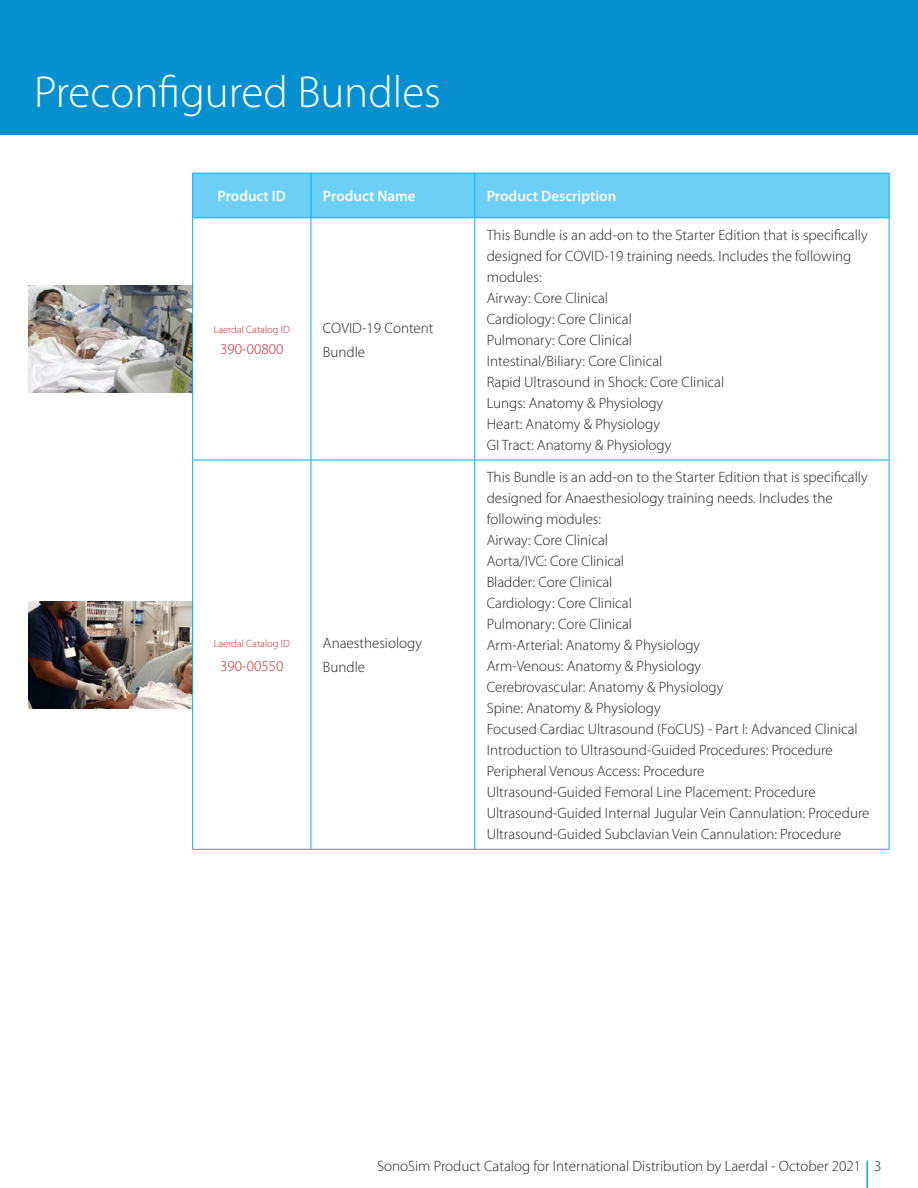
<style>
.page{position:relative;width:918px;height:1188px;background:#fff}
.page>*{position:absolute;margin:0;border:0;box-sizing:border-box;transform-origin:0 0}
.t1{font:300 45px "Myriad Pro";color:#fff}
.Paragraph_Style_1{font:300 15px/21px "Myriad Pro";color:#231f20}
.Paragraph_Style_1-2{font:600 15px "Myriad Pro";color:#fff}
.Paragraph_Style_1-3{font:300 15px "Myriad Pro";color:#d2232a}
.Paragraph_Style_1-4{font:300 10.5px "Myriad Pro";color:#d2232a}
</style>
<div class="page">
<hr style="left:866px;top:1161px;width:2px;height:27px;background:#00aeef">
<div style="left:0;top:0;width:918px;height:135px;background:#0690d0"></div>
<img style="left:29px;top:286px;width:163px;height:107px">
<img style="left:29px;top:601px;width:163px;height:107px">
<div style="left:193px;top:174px;width:696px;height:43px;background:#6dcff6"></div>
<hr style="left:192px;top:217px;width:119px;height:1px;background:#00aeef">
<hr style="left:192px;top:218px;width:1px;height:242px;background:#00aeef">
<hr style="left:311px;top:217px;width:164px;height:1px;background:#00aeef">
<hr style="left:311px;top:218px;width:1px;height:242px;background:#00aeef">
<hr style="left:475px;top:217px;width:415px;height:1px;background:#00aeef">
<hr style="left:474px;top:218px;width:1px;height:242px;background:#00aeef">
<hr style="left:889px;top:218px;width:1px;height:242px;background:#00aeef">
<hr style="left:192px;top:460px;width:119px;height:1px;background:#00aeef">
<hr style="left:192px;top:460px;width:1px;height:389px;background:#00aeef">
<hr style="left:311px;top:460px;width:164px;height:1px;background:#00aeef">
<hr style="left:311px;top:460px;width:1px;height:389px;background:#00aeef">
<hr style="left:475px;top:460px;width:415px;height:1px;background:#00aeef">
<hr style="left:474px;top:460px;width:1px;height:389px;background:#00aeef">
<hr style="left:889px;top:460px;width:1px;height:389px;background:#00aeef">
<hr style="left:192px;top:849px;width:119px;height:1px;background:#00aeef">
<hr style="left:311px;top:849px;width:164px;height:1px;background:#00aeef">
<hr style="left:475px;top:849px;width:415px;height:1px;background:#00aeef">
<hr style="left:192px;top:173px;width:119px;height:1px;background:#00aeef">
<hr style="left:311px;top:173px;width:164px;height:1px;background:#00aeef">
<hr style="left:475px;top:173px;width:415px;height:1px;background:#00aeef">
<hr style="left:192px;top:174px;width:1px;height:43px;background:#00aeef">
<hr style="left:311px;top:174px;width:1px;height:43px;background:#00aeef">
<hr style="left:474px;top:174px;width:1px;height:43px;background:#00aeef">
<hr style="left:889px;top:174px;width:1px;height:43px;background:#00aeef">
<p class="t1" style="left:34px;top:67px;width:408px">Preconfigured Bundles</p>
<p class="Paragraph_Style_1-2" style="left:217px;top:188px;width:70px">Product ID</p>
<p class="Paragraph_Style_1-2" style="left:323px;top:188px;width:94px">Product Name</p>
<p class="Paragraph_Style_1-2" style="left:487px;top:188px;width:131px">Product Description</p>
<p class="Paragraph_Style_1-4" style="left:214px;top:324px;width:78px">Laerdal Catalog ID</p>
<p class="Paragraph_Style_1-3" style="left:220px;top:341px;width:65px">390-00800</p>
<p class="Paragraph_Style_1" style="left:323px;top:316px;width:112px;line-height:24px">COVID-19 Content<br>Bundle</p>
<p class="Paragraph_Style_1-4" style="left:214px;top:638px;width:78px">Laerdal Catalog ID</p>
<p class="Paragraph_Style_1-3" style="left:220px;top:658px;width:65px">390-00550</p>
<p class="Paragraph_Style_1" style="left:323px;top:632px;width:101px;line-height:24px">Anaesthesiology<br>Bundle</p>
<p class="Paragraph_Style_1" style="left:487px;top:224px;width:383px">This Bundle is an add-on to the Starter Edition that is specifically designed for COVID-19 training needs. Includes the following modules:</p>
<p class="Paragraph_Style_1" style="left:487px;top:287px;width:123px">Airway: Core Clinical</p>
<p class="Paragraph_Style_1" style="left:487px;top:308px;width:147px">Cardiology: Core Clinical</p>
<p class="Paragraph_Style_1" style="left:487px;top:329px;width:147px">Pulmonary: Core Clinical</p>
<p class="Paragraph_Style_1" style="left:487px;top:350px;width:177px">Intestinal/Biliary: Core Clinical</p>
<p class="Paragraph_Style_1" style="left:487px;top:371px;width:239px">Rapid Ultrasound in Shock: Core Clinical</p>
<p class="Paragraph_Style_1" style="left:487px;top:392px;width:178px">Lungs: Anatomy &amp; Physiology</p>
<p class="Paragraph_Style_1" style="left:487px;top:413px;width:175px">Heart: Anatomy &amp; Physiology</p>
<p class="Paragraph_Style_1" style="left:487px;top:434px;width:186px">GI Tract: Anatomy &amp; Physiology</p>
<p class="Paragraph_Style_1" style="left:487px;top:467px;width:383px">This Bundle is an add-on to the Starter Edition that is specifically designed for Anaesthesiology training needs. Includes the following modules:</p>
<p class="Paragraph_Style_1" style="left:487px;top:530px;width:123px">Airway: Core Clinical</p>
<p class="Paragraph_Style_1" style="left:487px;top:551px;width:139px">Aorta/IVC: Core Clinical</p>
<p class="Paragraph_Style_1" style="left:487px;top:572px;width:127px">Bladder: Core Clinical</p>
<p class="Paragraph_Style_1" style="left:487px;top:593px;width:147px">Cardiology: Core Clinical</p>
<p class="Paragraph_Style_1" style="left:487px;top:614px;width:147px">Pulmonary: Core Clinical</p>
<p class="Paragraph_Style_1" style="left:487px;top:635px;width:215px">Arm-Arterial: Anatomy &amp; Physiology</p>
<p class="Paragraph_Style_1" style="left:487px;top:656px;width:216px">Arm-Venous: Anatomy &amp; Physiology</p>
<p class="Paragraph_Style_1" style="left:487px;top:677px;width:238px">Cerebrovascular: Anatomy &amp; Physiology</p>
<p class="Paragraph_Style_1" style="left:487px;top:698px;width:175px">Spine: Anatomy &amp; Physiology</p>
<p class="Paragraph_Style_1" style="left:487px;top:719px;width:372px">Focused Cardiac Ultrasound (FoCUS) - Part I: Advanced Clinical</p>
<p class="Paragraph_Style_1" style="left:487px;top:740px;width:348px">Introduction to Ultrasound-Guided Procedures: Procedure</p>
<p class="Paragraph_Style_1" style="left:487px;top:761px;width:219px">Peripheral Venous Access: Procedure</p>
<p class="Paragraph_Style_1" style="left:487px;top:782px;width:330px">Ultrasound-Guided Femoral Line Placement: Procedure</p>
<p class="Paragraph_Style_1" style="left:487px;top:803px;width:384px">Ultrasound-Guided Internal Jugular Vein Cannulation: Procedure</p>
<p class="Paragraph_Style_1" style="left:487px;top:824px;width:356px">Ultrasound-Guided Subclavian Vein Cannulation: Procedure</p>
<p class="Paragraph_Style_1" style="left:377px;top:1156px;width:506px">SonoSim Product Catalog for International Distribution by Laerdal - October 2021 3</p>
</div>
